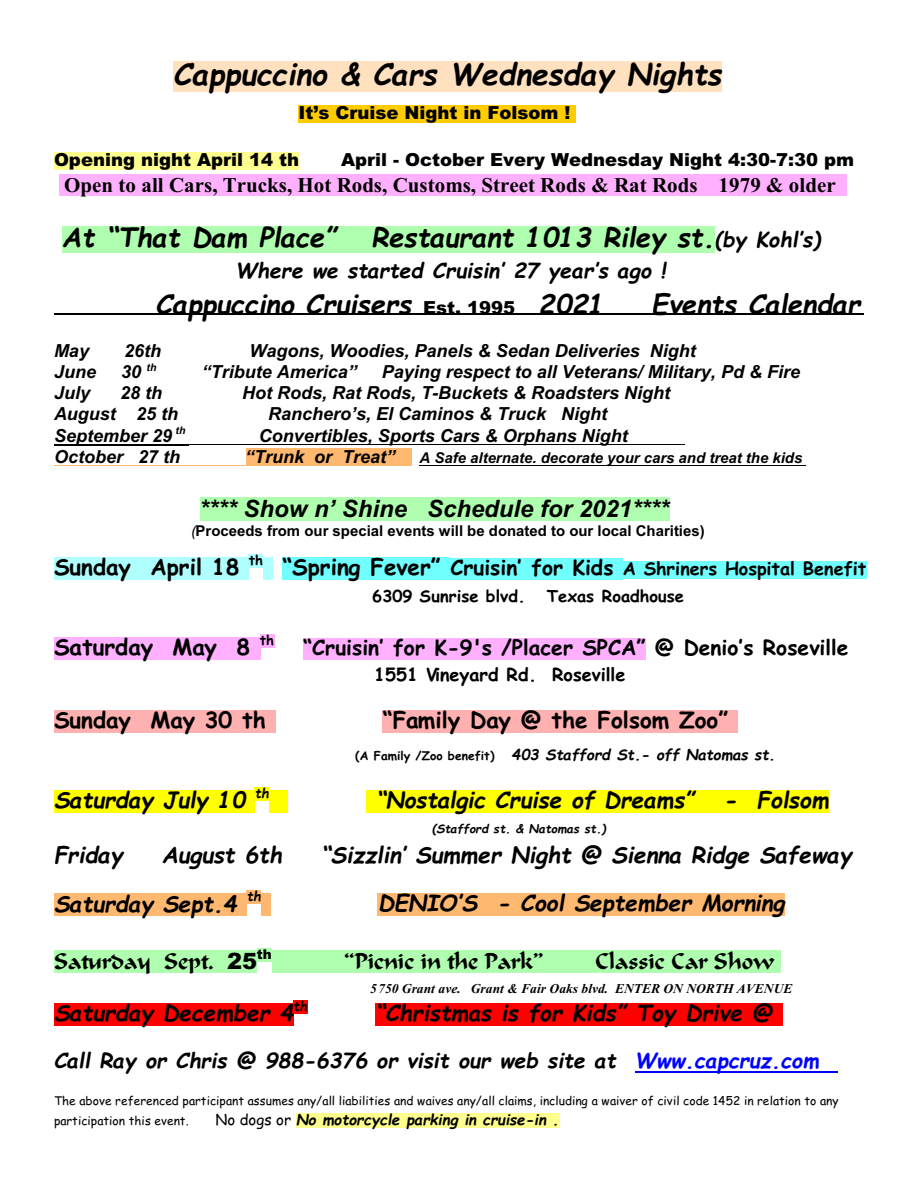
<style>
.page{position:relative;width:918px;height:1188px;background:#fff}
.page>*{position:absolute;margin:0;border:0;box-sizing:border-box;transform-origin:0 0}
.t1{font:italic 700 30px "Comic Sans MS";color:#000}
.t2{font:italic 700 27px "Comic Sans MS";color:#000}
.t3{font:italic 700 24px "Arial";color:#000}
.t4{font:italic 700 22.5px "Comic Sans MS";color:#000}
.t5{font:700 22.5px "Comic Sans MS";color:#000}
.t6{font:22.5px "Calligrapher";letter-spacing:.005em;color:#000}
.t7{font:italic 700 21px "Comic Sans MS";color:#000}
.t8{font:700 21px "Times New Roman";color:#000}
.t9{font:700 21px "Comic Sans MS";color:#000}
.t10{font:italic 700 18px "Arial";color:#000}
.t11{font:900 18px "Arial";color:#000}
.t12{font:700 18px "Comic Sans MS";color:#000}
.t13{font:700 16.5px "Comic Sans MS";color:#000}
.t14{font:italic 700 15px "Comic Sans MS";color:#000}
.t15{font:700 15px "Arial";color:#000}
.t16{font:italic 700 15px "Arial";color:#000}
.t17{font:italic 700 13.5px "Times New Roman";color:#000}
.t18{font:italic 700 13.5px "Comic Sans MS";color:#000}
.t19{font:700 13.5px "Comic Sans MS";color:#000}
.t20{font:12px/20.1px "Comic Sans MS";color:#000}
.t21{font:italic 700 12px "Comic Sans MS";color:#000}
.s1{font-size:21px}
.s2{font-family:"Arial";font-weight:900;font-style:normal;font-size:18px}
.s3{font-weight:400;font-style:italic}
.s4{font-size:22.5px}
.s5{font-style:normal;font-size:12px}
.s6{font-family:"Arial";font-weight:900}
.s7{color:#00f}
.s8{font-weight:400;font-style:normal}
</style>
<div class="page">
<div style="left:174px;top:61px;width:548px;height:30px;background:#ffe0bf"></div>
<div style="left:299px;top:105px;width:277px;height:18px;background:#fc0"></div>
<div style="left:54px;top:152px;width:245px;height:18px;background:#ffff8f"></div>
<div style="left:59px;top:175px;width:788px;height:21px;background:#ffb0ff"></div>
<div style="left:62px;top:226px;width:653px;height:27px;background:#b0ffb0"></div>
<hr style="left:54px;top:444px;width:118px;height:1px;background:#000">
<svg style="left:172px;top:444px;width:17px;height:1px"></svg>
<hr style="left:189px;top:444px;width:496px;height:1px;background:#000">
<div style="left:246px;top:448px;width:165px;height:18px;background:#ffb870"></div>
<hr style="left:54px;top:465px;width:357px;height:1px;background:#ffb870">
<hr style="left:420px;top:465px;width:386px;height:1px;background:#000">
<div style="left:200px;top:497px;width:469px;height:24px;background:#b0ffb0"></div>
<div style="left:54px;top:557px;width:195px;height:23px;background:#b0ffff"></div>
<div style="left:249px;top:554px;width:14px;height:14px;background:#b0ffff"></div>
<div style="left:263px;top:557px;width:10px;height:23px;background:#b0ffff"></div>
<div style="left:282px;top:557px;width:168px;height:23px;background:#70ffff"></div>
<div style="left:450px;top:558px;width:173px;height:21px;background:#70ffff"></div>
<div style="left:623px;top:561px;width:244px;height:18px;background:#70ffff"></div>
<div style="left:54px;top:637px;width:206px;height:23px;background:#ffb0ff"></div>
<div style="left:260px;top:634px;width:14px;height:13px;background:#ffb0ff"></div>
<div style="left:303px;top:638px;width:9px;height:21px;background:#ffb0ff"></div>
<div style="left:312px;top:638px;width:334px;height:21px;background:#ffb0ff"></div>
<div style="left:54px;top:710px;width:221px;height:23px;background:#ffb0b0"></div>
<div style="left:382px;top:710px;width:356px;height:23px;background:#ffb0b0"></div>
<div style="left:54px;top:790px;width:201px;height:23px;background:#ff0"></div>
<div style="left:255px;top:787px;width:14px;height:13px;background:#ff0"></div>
<div style="left:269px;top:790px;width:10px;height:23px;background:#ff0"></div>
<div style="left:279px;top:790px;width:9px;height:23px;background:#ff0"></div>
<div style="left:366px;top:790px;width:463px;height:23px;background:#ff0"></div>
<div style="left:54px;top:894px;width:193px;height:22px;background:#ffb870"></div>
<div style="left:247px;top:890px;width:14px;height:14px;background:#ffb870"></div>
<div style="left:261px;top:894px;width:10px;height:22px;background:#ffb870"></div>
<div style="left:378px;top:894px;width:407px;height:22px;background:#ffb870"></div>
<div style="left:54px;top:951px;width:173px;height:22px;background:#b0ffb0"></div>
<div style="left:227px;top:951px;width:30px;height:22px;background:#b0ffb0"></div>
<div style="left:257px;top:949px;width:15px;height:13px;background:#b0ffb0"></div>
<div style="left:272px;top:951px;width:8px;height:22px;background:#b0ffb0"></div>
<div style="left:280px;top:951px;width:501px;height:22px;background:#b0ffb0"></div>
<div style="left:54px;top:1003px;width:239px;height:23px;background:#f00"></div>
<div style="left:293px;top:1000px;width:14px;height:14px;background:#f00"></div>
<div style="left:375px;top:1003px;width:408px;height:23px;background:#f00"></div>
<hr style="left:635px;top:1071px;width:203px;height:1px;background:#00f">
<div style="left:296px;top:1113px;width:264px;height:15px;background:#ffff8f"></div>
<hr style="left:54px;top:313px;width:810px;height:1px;background:#000">
<h1 class="t1" style="left:174px;top:61px;width:550px">Cappuccino &amp; Cars Wednesday Nights</h1>
<p class="t11" style="left:299px;top:106px;width:274px">It’s Cruise Night in Folsom !</p>
<p class="t11" style="left:54px;top:153px;width:247px">Opening night April 14 th</p>
<p class="t11" style="left:341px;top:153px;width:515px">April - October Every Wednesday Night 4:30-7:30 pm</p>
<p class="t8" style="left:64px;top:178px;width:773px">Open to all Cars, Trucks, Hot Rods, Customs, Street Rods &amp; Rat Rods 1979 &amp; older</p>
<h2 class="t2" style="left:62px;top:226px;width:276px">At “That Dam Place”</h2>
<h2 class="t2" style="left:372px;top:226px;width:450px">Restaurant 1013 Riley st.<span class="s1">(by Kohl’s)</span></h2>
<p class="t7" style="left:235px;top:262px;width:432px">Where we started Cruisin’ 27 year’s ago !</p>
<h2 class="t2" style="left:156px;top:293px;width:450px">Cappuccino Cruisers <span class="s2">Est. 1995</span> 2021</h2>
<h2 class="t2" style="left:652px;top:293px;width:211px">Events Calendar</h2>
<p class="t10" style="left:54px;top:344px;width:37px">May</p>
<p class="t10" style="left:124px;top:344px;width:39px">26th</p>
<p class="t10" style="left:250px;top:344px;width:448px">Wagons, Woodies, Panels &amp; Sedan Deliveries Night</p>
<p class="t10" style="left:54px;top:365px;width:44px">June</p>
<p class="t10" style="left:121px;top:365px;width:37px">30 <sup>th</sup></p>
<p class="t10" style="left:202px;top:365px;width:157px">“Tribute America”</p>
<p class="t10" style="left:382px;top:365px;width:420px">Paying respect to all Veterans/ Military, Pd &amp; Fire</p>
<p class="t10" style="left:54px;top:386px;width:38px">July</p>
<p class="t10" style="left:120px;top:386px;width:44px">28 th</p>
<p class="t10" style="left:242px;top:386px;width:430px">Hot Rods, Rat Rods, T-Buckets &amp; Roadsters Night</p>
<p class="t10" style="left:54px;top:407px;width:126px">August 25 th</p>
<p class="t10" style="left:268px;top:407px;width:341px">Ranchero’s, El Caminos &amp; Truck Night</p>
<p class="t10" style="left:54px;top:428px;width:133px">September 29 <sup>th</sup></p>
<p class="t10" style="left:259px;top:428px;width:371px">Convertibles, Sports Cars &amp; Orphans Night</p>
<p class="t10" style="left:54px;top:449px;width:128px">October 27 th</p>
<p class="t10" style="left:245px;top:449px;width:152px">“Trunk or Treat”</p>
<p class="t16" style="left:420px;top:452px;width:384px">A Safe alternate. decorate your cars and treat the kids</p>
<h3 class="t3" style="left:200px;top:499px;width:471px">**** Show n’ Shine Schedule for 2021****</h3>
<p class="t15" style="left:191px;top:525px;width:515px"><span class="s3">(</span>Proceeds from our special events will be donated to our local Charities)</p>
<p class="t5" style="left:54px;top:557px;width:187px">Sunday April 18</p>
<p class="t19" style="left:249px;top:554px;width:16px">th</p>
<p class="t12" style="left:283px;top:561px;width:585px"><span class="s4">“Spring Fever”</span> <span class="s1">Cruisin’ for Kids</span> A Shriners Hospital Benefit</p>
<p class="t13" style="left:372px;top:589px;width:154px">6309 Sunrise blvd.</p>
<p class="t13" style="left:547px;top:589px;width:139px">Texas Roadhouse</p>
<p class="t5" style="left:54px;top:637px;width:198px">Saturday May 8</p>
<p class="t19" style="left:260px;top:634px;width:16px">th</p>
<p class="t9" style="left:303px;top:638px;width:547px">“Cruisin’ for K-9's /Placer SPCA” @ Denio’s Roseville</p>
<p class="t12" style="left:374px;top:667px;width:253px">1551 Vineyard Rd. Roseville</p>
<p class="t5" style="left:54px;top:710px;width:213px">Sunday May 30 th</p>
<p class="t5" style="left:383px;top:710px;width:347px">“Family Day @ the Folsom Zoo”</p>
<p class="t14" style="left:355px;top:748px;width:422px"><span class="s5">(A Family /Zoo benefit)</span> 403 Stafford St.- off Natomas st.</p>
<p class="t4" style="left:54px;top:790px;width:193px">Saturday July 10</p>
<p class="t18" style="left:255px;top:787px;width:16px">th</p>
<p class="t4" style="left:376px;top:790px;width:320px">“Nostalgic Cruise of Dreams”</p>
<p class="t4" style="left:724px;top:790px;width:107px">- Folsom</p>
<p class="t21" style="left:432px;top:823px;width:175px">(Stafford st. &amp; Natomas st.)</p>
<p class="t4" style="left:54px;top:845px;width:70px">Friday</p>
<p class="t4" style="left:162px;top:845px;width:122px">August 6th</p>
<p class="t4" style="left:321px;top:845px;width:532px">“Sizzlin’ Summer Night @ Sienna Ridge Safeway</p>
<p class="t4" style="left:54px;top:894px;width:185px">Saturday Sept.4</p>
<p class="t18" style="left:247px;top:890px;width:16px">th</p>
<p class="t4" style="left:378px;top:893px;width:408px">DENIO’S - Cool September Morning</p>
<p class="t6" style="left:54px;top:948px;width:219px">Saturday Sept. <span class="s6">25</span><sup>th</sup></p>
<p class="t6" style="left:344px;top:948px;width:201px">“Picnic in the Park”</p>
<p class="t6" style="left:595px;top:948px;width:180px">Classic Car Show</p>
<p class="t17" style="left:370px;top:983px;width:424px">5750 Grant ave. Grant &amp; Fair Oaks blvd. ENTER ON NORTH AVENUE</p>
<p class="t4" style="left:54px;top:1003px;width:241px">Saturday December 4</p>
<p class="t18" style="left:293px;top:1000px;width:16px">th</p>
<p class="t4" style="left:376px;top:1003px;width:399px">“Christmas is for Kids” Toy Drive @</p>
<p class="t7" style="left:54px;top:1051px;width:767px">Call Ray or Chris @ 988-6376 or visit our web site at <span class="s7">Www.capcruz.com</span></p>
<p class="t20" style="left:54px;top:1092px;width:786px">The above referenced participant assumes any/all liabilities and waives any/all claims, including a waiver of civil code 1452 in relation to any participation this event.</p>
<p class="t14" style="left:216px;top:1113px;width:345px"><span class="s8">No dogs or</span> No motorcycle parking in cruise-in .</p>
</div>
